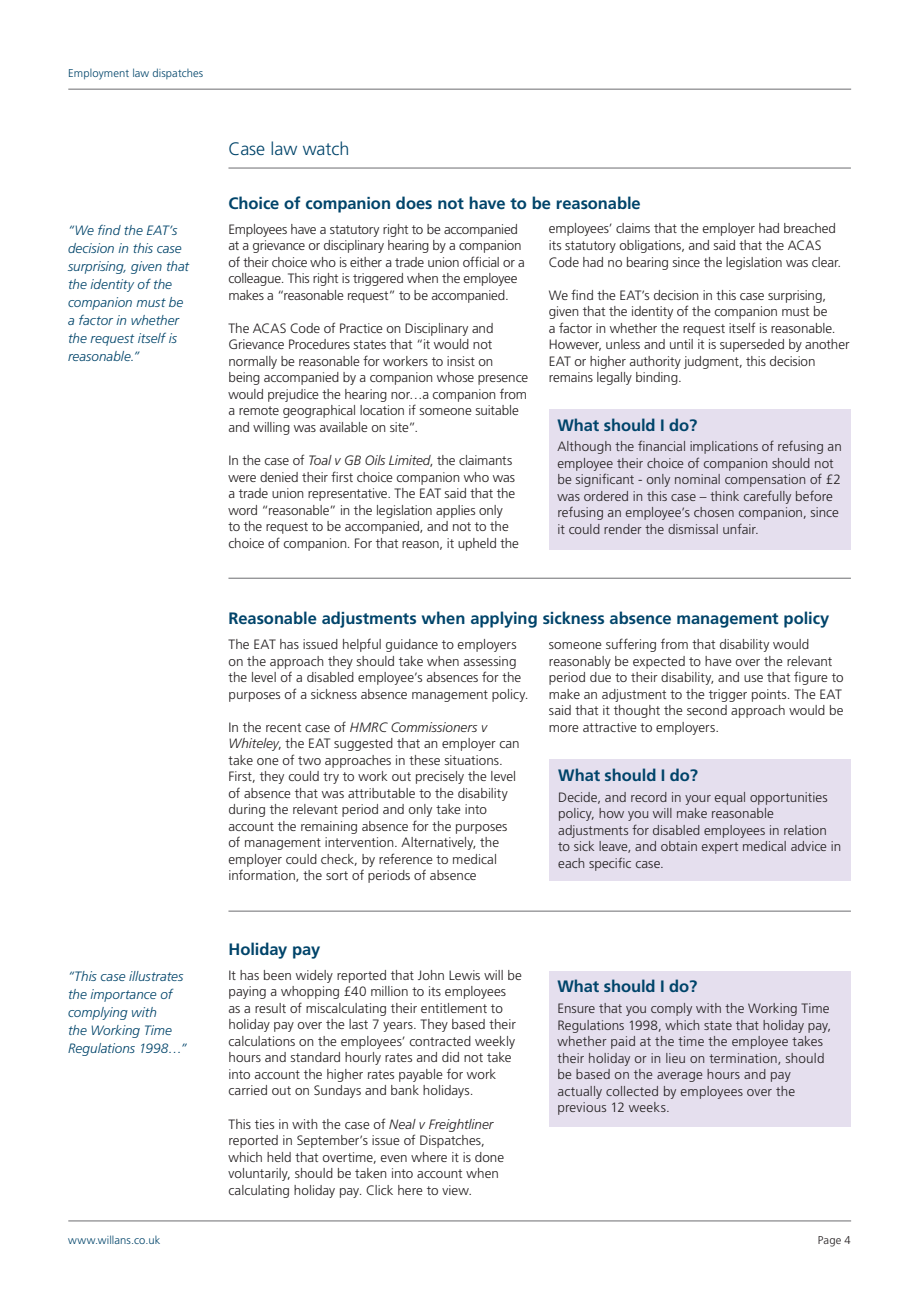
<style>
.page{position:relative;width:919px;height:1289px;background:#fff}
.page>*{position:absolute;margin:0;border:0;box-sizing:border-box;transform-origin:0 0}
.t1{font:300 18px "Frutiger";letter-spacing:-.005em;color:#00446a}
.t2{font:700 16.5px "Frutiger";letter-spacing:-.005em;color:#00446a}
.t3{font:300 13.5px/16.5px "Frutiger";color:#231f20}
.t4{font:italic 300 13.5px/18px "Frutiger";color:#00446a}
.t5{font:300 11.25px "Frutiger";letter-spacing:.005em;color:#00446a}
.t6{font:300 11.25px "Frutiger";color:#231f20}
.s1{font-style:italic}
</style>
<div class="page">
<hr style="left:68px;top:89px;width:783px;height:1px;background:#6c6d70">
<hr style="left:68px;top:1220px;width:783px;height:1px;background:#6c6d70">
<hr style="left:228px;top:168px;width:622px;height:1px;background:#6c6d70">
<hr style="left:228px;top:578px;width:622px;height:1px;background:#6c6d70">
<hr style="left:228px;top:910px;width:622px;height:1px;background:#6c6d70">
<div style="left:549px;top:409px;width:301px;height:140px;background:#e5dfee"></div>
<div style="left:549px;top:759px;width:302px;height:121px;background:#e5dfee"></div>
<div style="left:549px;top:970px;width:301px;height:156px;background:#e5dfee"></div>
<p class="t5" style="left:68px;top:67px;width:136px">Employment law dispatches</p>
<p class="t4" style="left:68px;top:221px;width:122px">“We find the EAT’s decision in this case surprising, given that the identity of the companion must be a factor in whether the request itself is reasonable.”</p>
<p class="t4" style="left:68px;top:967px;width:120px">“This case illustrates the importance of complying with<br>the Working Time<br>Regulations 1998…”</p>
<h1 class="t1" style="left:228px;top:138px;width:122px">Case law watch</h1>
<p class="t2" style="left:228px;top:193px;width:414px">Choice of companion does not have to be reasonable</p>
<p class="t3" style="left:228px;top:220px;width:298px">Employees have a statutory right to be accompanied at a grievance or disciplinary hearing by a companion of their choice who is either a trade union official or a colleague. This right is triggered when the employee makes a “reasonable request” to be accompanied.</p>
<p class="t3" style="left:228px;top:320px;width:301px">The ACAS Code of Practice on Disciplinary and Grievance Procedures states that “it would not normally be reasonable for workers to insist on being accompanied by a companion whose presence would prejudice the hearing nor…a companion from a remote geographical location if someone suitable and willing was available on site”.</p>
<p class="t3" style="left:228px;top:452px;width:292px">In the case of <span class="s1">Toal v GB Oils Limited</span>, the claimants were denied their first choice companion who was a trade union representative. The EAT said that the word “reasonable” in the legislation applies only<br>to the request to be accompanied, and not to the choice of companion. For that reason, it upheld the</p>
<p class="t3" style="left:549px;top:220px;width:294px">employees’ claims that the employer had breached its statutory obligations, and said that the ACAS<br>Code had no bearing since the legislation was clear.</p>
<p class="t3" style="left:549px;top:287px;width:302px">We find the EAT’s decision in this case surprising, given that the identity of the companion must be<br>a factor in whether the request itself is reasonable.<br>However, unless and until it is superseded by another EAT or higher authority judgment, this decision remains legally binding.</p>
<p class="t2" style="left:557px;top:415px;width:141px">What should I do?</p>
<p class="t3" style="left:557px;top:438px;width:286px">Although the financial implications of refusing an employee their choice of companion should not be significant - only nominal compensation of £2 was ordered in this case – think carefully before refusing an employee’s chosen companion, since it could render the dismissal unfair.</p>
<p class="t2" style="left:228px;top:608px;width:602px">Reasonable adjustments when applying sickness absence management policy</p>
<p class="t3" style="left:228px;top:636px;width:302px">The EAT has issued helpful guidance to employers on the approach they should take when assessing the level of a disabled employee’s absences for the purposes of a sickness absence management policy.</p>
<p class="t3" style="left:228px;top:719px;width:293px">In the recent case of <span class="s1">HMRC Commissioners v Whiteley</span>, the EAT suggested that an employer can take one of two approaches in these situations.<br>First, they could try to work out precisely the level of absence that was attributable to the disability during the relevant period and only take into account the remaining absence for the purposes of management intervention. Alternatively, the employer could check, by reference to medical information, the sort of periods of absence</p>
<p class="t3" style="left:549px;top:636px;width:296px">someone suffering from that disability would reasonably be expected to have over the relevant period due to their disability, and use that figure to make an adjustment to the trigger points. The EAT said that it thought the second approach would be more attractive to employers.</p>
<p class="t2" style="left:558px;top:765px;width:141px">What should I do?</p>
<p class="t3" style="left:558px;top:788px;width:284px">Decide, and record in your equal opportunities policy, how you will make reasonable adjustments for disabled employees in relation to sick leave, and obtain expert medical advice in each specific case.</p>
<p class="t2" style="left:228px;top:939px;width:93px">Holiday pay</p>
<p class="t3" style="left:228px;top:966px;width:295px">It has been widely reported that John Lewis will be paying a whopping £40 million to its employees<br>as a result of miscalculating their entitlement to holiday pay over the last 7 years. They based their calculations on the employees’ contracted weekly hours and standard hourly rates and did not take into account the higher rates payable for work carried out on Sundays and bank holidays.</p>
<p class="t3" style="left:228px;top:1115px;width:277px">This ties in with the case of <span class="s1">Neal v Freightliner </span>reported in September’s issue of Dispatches, which held that overtime, even where it is done voluntarily, should be taken into account when calculating holiday pay. Click here to view.</p>
<p class="t2" style="left:557px;top:976px;width:141px">What should I do?</p>
<p class="t3" style="left:557px;top:1000px;width:275px">Ensure that you comply with the Working Time Regulations 1998, which state that holiday pay, whether paid at the time the employee takes their holiday or in lieu on termination, should be based on the average hours and pay actually collected by employees over the previous 12 weeks.</p>
<p class="t5" style="left:68px;top:1234px;width:94px">www.willans.co.uk</p>
<p class="t6" style="left:817px;top:1234px;width:34px">Page 4</p>
</div>
